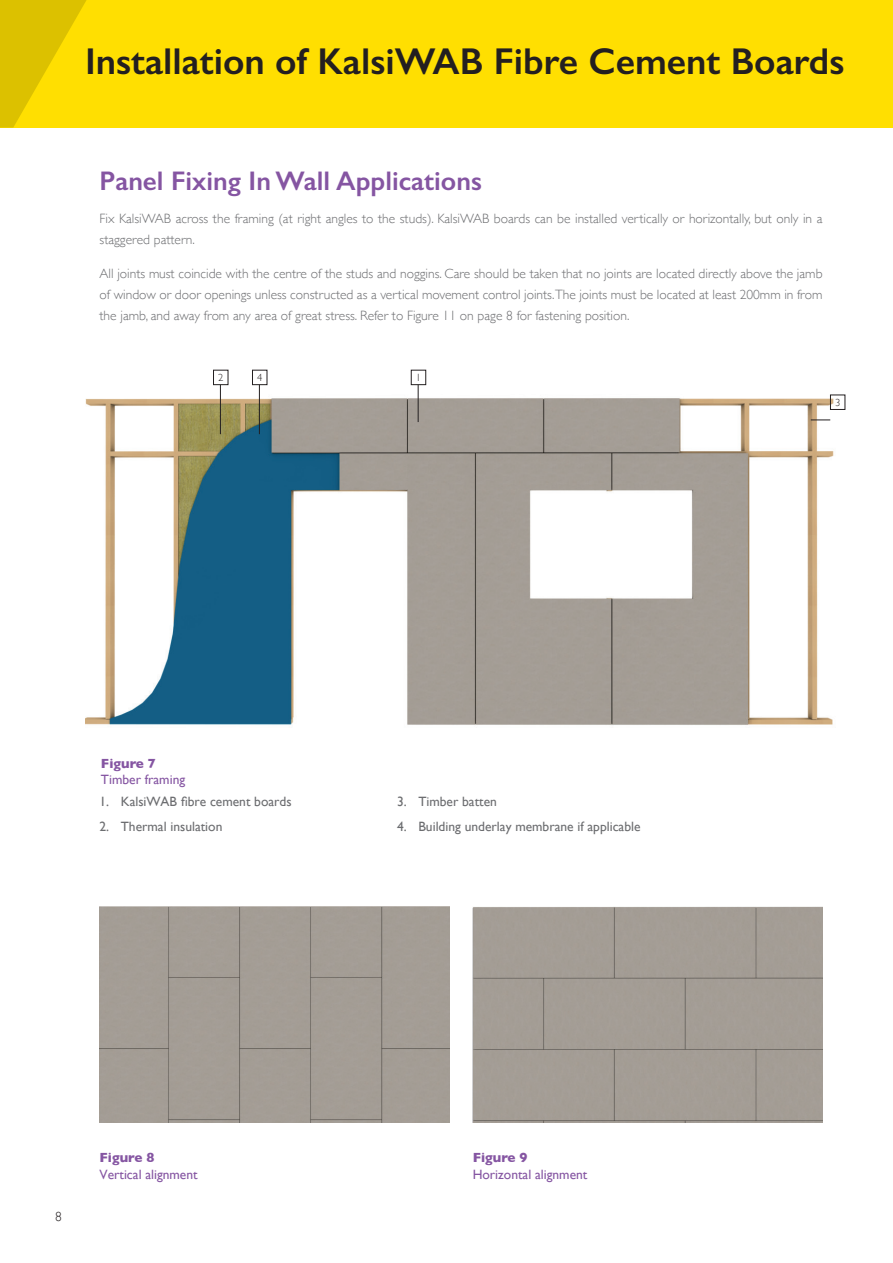
<style>
.page{position:relative;width:893px;height:1263px;background:#fff}
.page>*{position:absolute;margin:0;border:0;box-sizing:border-box;transform-origin:0 0}
.t1{font:600 37.5px "Gill Sans";color:#231f20}
.t2{font:600 27px "Gill Sans";color:#8555a2}
.t3{font:300 13.5px/21px "Gill Sans";color:#6c6d70}
.t4{font:13.5px "Gill Sans";color:#6c6d70}
.t5{font:13.5px "Gill Sans";color:#8555a2}
.t6{font:700 13.5px "Gill Sans";color:#8555a2}
.t7{font:300 13.5px "Gill Sans";color:#231f20}
.t8{font:300 10.5px "Gill Sans";color:#231f20}
</style>
<div class="page">
<div style="left:0;top:0;width:893px;height:128px;background:#ffdf01"></div>
<svg style="left:0;top:0;width:87px;height:128px"></svg>
<div style="left:473px;top:906px;width:349px;height:216px;background:#a49d95"></div>
<div style="left:100px;top:906px;width:349px;height:216px;background:#a49d95"></div>
<img style="left:85px;top:381px;width:751px;height:344px">
<div style="left:411px;top:370px;width:15px;height:15px;border:1px solid #231f20"></div>
<div style="left:213px;top:370px;width:15px;height:15px;border:1px solid #231f20"></div>
<div style="left:252px;top:370px;width:15px;height:15px;border:1px solid #231f20"></div>
<hr style="left:418px;top:385px;width:1px;height:37px;background:#231f20">
<hr style="left:220px;top:385px;width:1px;height:49px;background:#231f20">
<hr style="left:259px;top:385px;width:1px;height:49px;background:#231f20">
<div style="left:830px;top:395px;width:15px;height:15px;border:1px solid #231f20"></div>
<svg style="left:811px;top:420px;width:19px;height:1px"></svg>
<svg style="left:789px;top:420px;width:15px;height:1px"></svg>
<h1 class="t1" style="left:85px;top:39px;width:761px">Installation of KalsiWAB Fibre Cement Boards</h1>
<h2 class="t2" style="left:100px;top:164px;width:384px">Panel Fixing In Wall Applications</h2>
<p class="t3" style="left:100px;top:208px;width:724px">Fix KalsiWAB across the framing (at right angles to the studs). KalsiWAB boards can be installed vertically or horizontally, but only in a staggered pattern.</p>
<p class="t3" style="left:100px;top:263px;width:724px;text-align:justify">All joints must coincide with the centre of the studs and noggins. Care should be taken that no joints are located directly above the jamb of window or door openings unless constructed as a vertical movement control joints.The joints must be located at least 200mm in from the jamb, and away from any area of great stress. Refer to Figure 11 on page 8 for fastening position.</p>
<p class="t8" style="left:218px;top:369px;width:7px">2</p>
<p class="t8" style="left:257px;top:369px;width:7px">4</p>
<p class="t8" style="left:416px;top:369px;width:7px">1</p>
<p class="t8" style="left:835px;top:394px;width:7px">3</p>
<p class="t6" style="left:101px;top:753px;width:56px">Figure 7</p>
<p class="t5" style="left:101px;top:772px;width:86px">Timber framing</p>
<p class="t4" style="left:100px;top:794px;width:194px">1. KalsiWAB fibre cement boards</p>
<p class="t4" style="left:100px;top:818px;width:124px">2. Thermal insulation</p>
<p class="t4" style="left:397px;top:794px;width:101px">3. Timber batten</p>
<p class="t4" style="left:397px;top:818px;width:245px">4. Building underlay membrane if applicable</p>
<p class="t7" style="left:55px;top:1206px;width:8px">8</p>
<p class="t6" style="left:100px;top:1147px;width:56px">Figure 8</p>
<p class="t5" style="left:100px;top:1166px;width:100px">Vertical alignment</p>
<p class="t6" style="left:473px;top:1147px;width:56px">Figure 9</p>
<p class="t5" style="left:473px;top:1166px;width:116px">Horizontal alignment</p>
</div>
